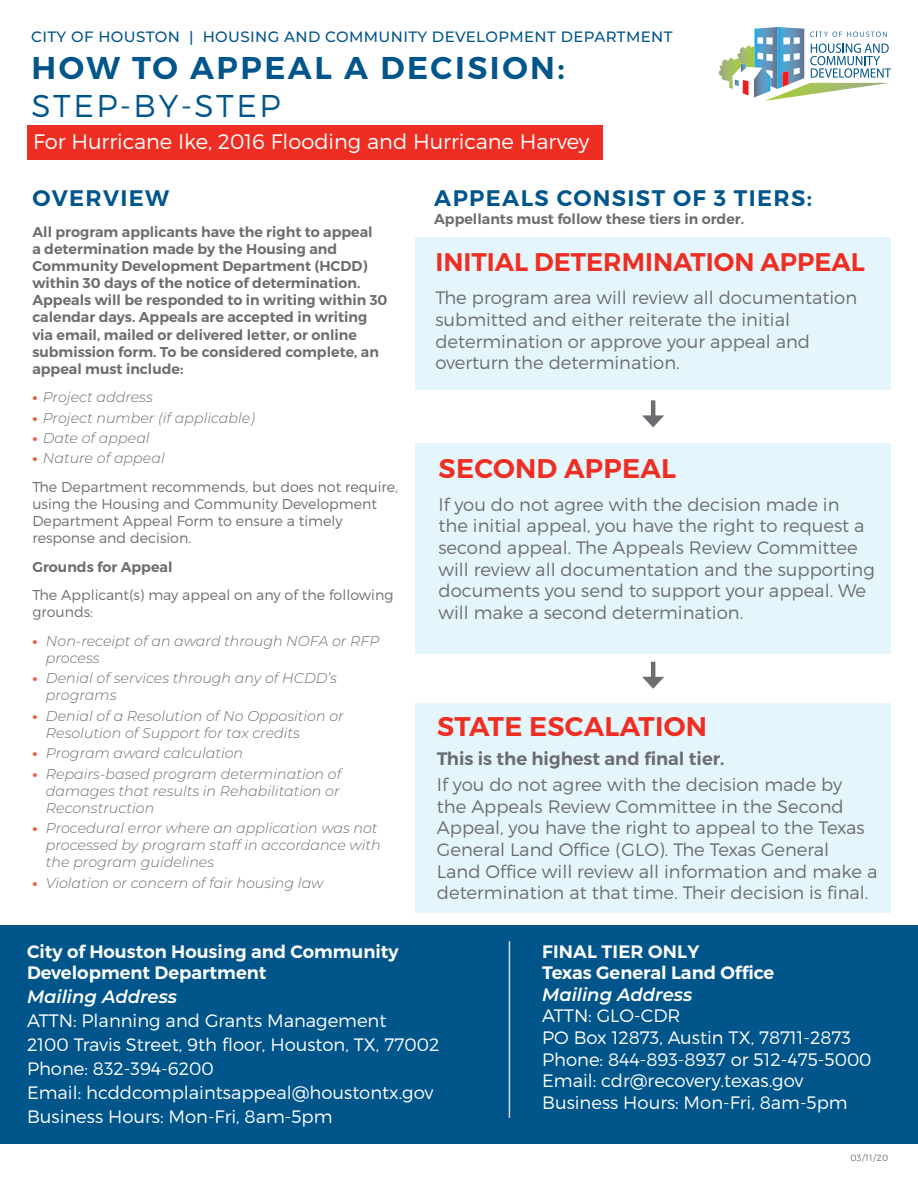
<style>
.page{position:relative;width:918px;height:1188px;background:#fff}
.page>*{position:absolute;margin:0;border:0;box-sizing:border-box;transform-origin:0 0}
.t1{font:600 31.5px/37.5px "Montserrat";letter-spacing:.08em;color:#00558b}
.t2{font:600 27px "Montserrat";letter-spacing:.01em;color:#ee2e22}
.t3{font:600 25.5px "Montserrat";color:#ee2e22}
.t4{font:600 22.5px "Montserrat";letter-spacing:.06em;color:#00558b}
.t5{font:300 21px "Montserrat";color:#fff}
.t6{font:300 18px/21.6px "Montserrat";color:#6c6d70}
.t7{font:300 18px/24px "Montserrat";color:#fff}
.t8{font:600 18px/21.6px "Montserrat";color:#fff}
.t9{font:600 18px "Montserrat";color:#6c6d70}
.t10{font:italic 600 18px "Montserrat";color:#fff}
.t11{font:500 15px "Montserrat";letter-spacing:.025em;color:#00558b}
.t12{font:italic 300 14.25px/17.1px "Montserrat";color:#6c6d70}
.t13{font:600 14.25px/17.1px "Montserrat";color:#6c6d70}
.t14{font:300 14.25px/17.1px "Montserrat";color:#6c6d70}
.t15{font:300 9px "Montserrat";color:#6c6d70}
.s1{font-weight:300}
.s2{font-family:"Myriad Pro";font-weight:700;font-style:normal;font-size:15px;color:#f15c3d}
</style>
<div class="page">
<div style="left:0;top:926px;width:918px;height:218px;background:#00558b"></div>
<svg style="left:719px;top:27px;width:172px;height:74px"></svg>
<div style="left:416px;top:237px;width:475px;height:153px;background:#e5f5fc"></div>
<div style="left:416px;top:444px;width:475px;height:210px;background:#e5f5fc"></div>
<div style="left:416px;top:703px;width:475px;height:209px;background:#e5f5fc"></div>
<hr style="left:509px;top:941px;width:1px;height:177px;background:#dcd8d7">
<hr style="left:651px;top:400px;width:4px;height:20px;background:#6c6d70">
<svg style="left:642px;top:415px;width:22px;height:12px"></svg>
<hr style="left:651px;top:662px;width:4px;height:19px;background:#6c6d70">
<svg style="left:642px;top:677px;width:22px;height:12px"></svg>
<div style="left:27px;top:125px;width:576px;height:35px;background:#ee2e22"></div>
<p class="t11" style="left:31px;top:26px;width:643px">CITY OF HOUSTON | HOUSING AND COMMUNITY DEVELOPMENT DEPARTMENT</p>
<p class="t1" style="left:31px;top:49px;width:535px">HOW TO APPEAL A DECISION:<br><span class="s1">STEP-BY-STEP</span></p>
<p class="t5" style="left:33px;top:129px;width:558px">For Hurricane Ike, 2016 Flooding and Hurricane Harvey</p>
<p class="t4" style="left:33px;top:184px;width:138px">OVERVIEW</p>
<p class="t13" style="left:32px;top:223px;width:357px">All program applicants have the right to appeal<br>a determination made by the Housing and Community Development Department (HCDD) within 30 days of the notice of determination.<br>Appeals will be responded to in writing within 30 calendar days. Appeals are accepted in writing via email, mailed or delivered letter, or online submission form. To be considered complete, an appeal must include:</p>
<p class="t12" style="left:32px;top:388px;width:122px"><span class="s2">•</span> Project address</p>
<p class="t12" style="left:32px;top:409px;width:224px"><span class="s2">•</span> Project number (if applicable)</p>
<p class="t12" style="left:32px;top:429px;width:119px"><span class="s2">•</span> Date of appeal</p>
<p class="t12" style="left:32px;top:449px;width:134px"><span class="s2">•</span> Nature of appeal</p>
<p class="t14" style="left:32px;top:478px;width:367px">The Department recommends, but does not require, using the Housing and Community Development Department Appeal Form to ensure a timely response and decision.</p>
<p class="t13" style="left:32px;top:558px;width:142px">Grounds for Appeal</p>
<p class="t14" style="left:32px;top:586px;width:363px">The Applicant(s) may appeal on any of the following grounds:</p>
<p class="t12" style="left:46px;top:632px;width:335px;text-indent:-14px"><span class="s2">•</span> Non-receipt of an award through NOFA or RFP process</p>
<p class="t12" style="left:46px;top:669px;width:292px;text-indent:-14px"><span class="s2">•</span> Denial of services through any of HCDD’s programs</p>
<p class="t12" style="left:46px;top:707px;width:299px;text-indent:-14px"><span class="s2">•</span> Denial of a Resolution of No Opposition or<br>Resolution of Support for tax credits</p>
<p class="t12" style="left:32px;top:744px;width:212px"><span class="s2">•</span> Program award calculation</p>
<p class="t12" style="left:46px;top:765px;width:297px;text-indent:-14px"><span class="s2">•</span> Repairs-based program determination of damages that results in Rehabilitation or<br>Reconstruction</p>
<p class="t12" style="left:46px;top:819px;width:336px;text-indent:-14px"><span class="s2">•</span> Procedural error where an application was not processed by program staff in accordance with the program guidelines</p>
<p class="t12" style="left:32px;top:874px;width:293px"><span class="s2">•</span> Violation or concern of fair housing law</p>
<p class="t4" style="left:434px;top:184px;width:379px">APPEALS CONSIST OF 3 TIERS:</p>
<p class="t13" style="left:434px;top:211px;width:312px">Appellants must follow these tiers in order.</p>
<p class="t3" style="left:436px;top:247px;width:431px">INITIAL DETERMINATION APPEAL</p>
<p class="t6" style="left:435px;top:287px;width:423px">The program area will review all documentation submitted and either reiterate the initial determination or approve your appeal and overturn the determination.</p>
<p class="t2" style="left:439px;top:451px;width:239px">SECOND APPEAL</p>
<p class="t6" style="left:439px;top:493px;width:438px">If you do not agree with the decision made in<br>the initial appeal, you have the right to request a second appeal. The Appeals Review Committee will review all documentation and the supporting documents you send to support your appeal. We will make a second determination.</p>
<p class="t2" style="left:437px;top:709px;width:272px">STATE ESCALATION</p>
<p class="t9" style="left:437px;top:747px;width:289px">This is the highest and final tier.</p>
<p class="t6" style="left:437px;top:774px;width:442px">If you do not agree with the decision made by<br>the Appeals Review Committee in the Second Appeal, you have the right to appeal to the Texas General Land Office (GLO). The Texas General Land Office will review all information and make a determination at that time. Their decision is final.</p>
<p class="t8" style="left:27px;top:940px;width:373px">City of Houston Housing and Community<br>Development Department</p>
<p class="t10" style="left:27px;top:984px;width:152px">Mailing Address</p>
<p class="t7" style="left:27px;top:1008px;width:361px">ATTN: Planning and Grants Management</p>
<p class="t7" style="left:27px;top:1032px;width:414px">2100 Travis Street, 9th floor, Houston, TX, 77002</p>
<p class="t7" style="left:27px;top:1056px;width:188px">Phone: 832-394-6200</p>
<p class="t7" style="left:27px;top:1080px;width:408px">Email: hcddcomplaintsappeal@houstontx.gov<br>Business Hours: Mon-Fri, 8am-5pm</p>
<p class="t8" style="left:542px;top:940px;width:159px">FINAL TIER ONLY</p>
<p class="t8" style="left:542px;top:962px;width:234px">Texas General Land Office</p>
<p class="t10" style="left:542px;top:982px;width:152px">Mailing Address</p>
<p class="t7" style="left:542px;top:1004px;width:140px">ATTN: GLO-CDR</p>
<p class="t7" style="left:542px;top:1025px;width:310px">PO Box 12873, Austin TX, 78711-2873</p>
<p class="t7" style="left:542px;top:1047px;width:331px">Phone: 844-893-8937 or 512-475-5000</p>
<p class="t7" style="left:542px;top:1068px;width:263px">Email: cdr@recovery.texas.gov</p>
<p class="t7" style="left:542px;top:1090px;width:307px">Business Hours: Mon-Fri, 8am-5pm</p>
<p class="t15" style="left:850px;top:1152px;width:39px">03/11/20</p>
</div>
